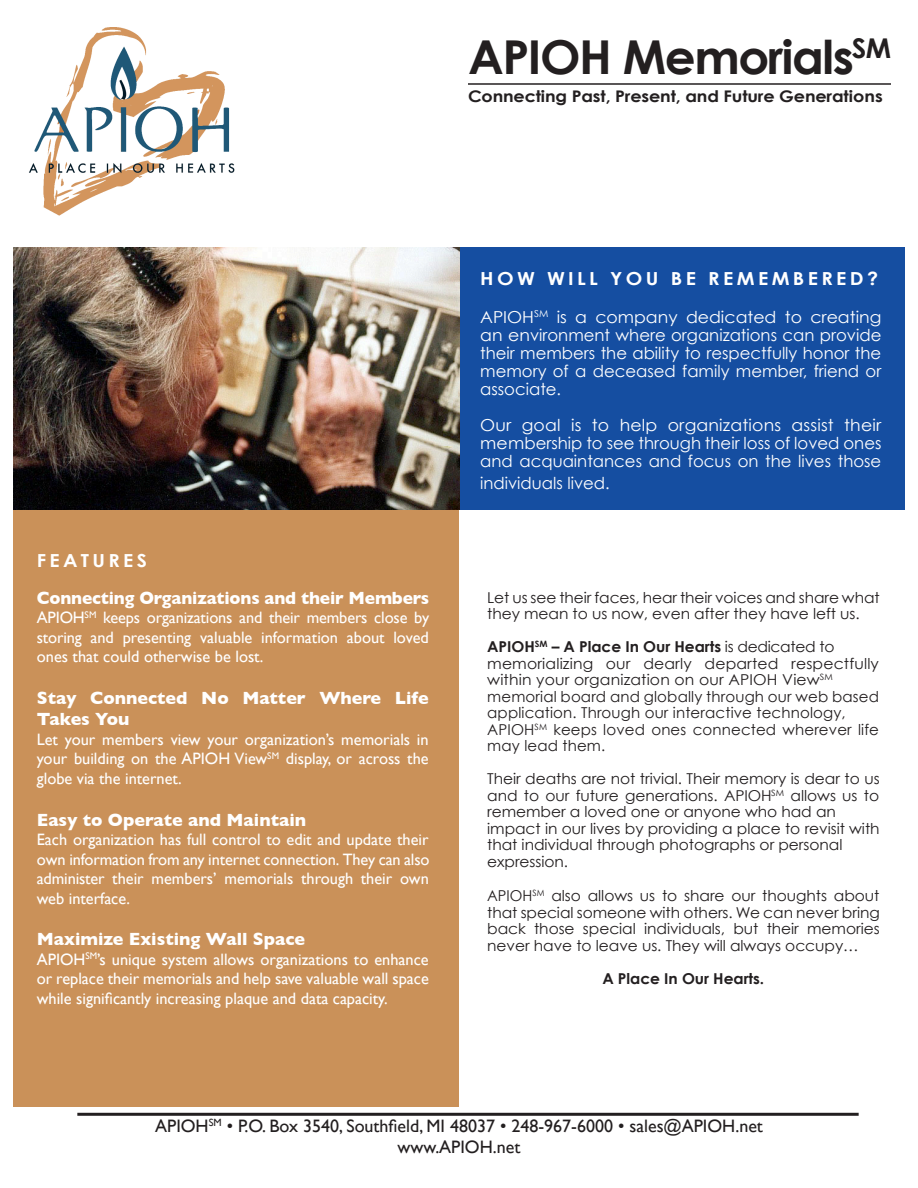
<style>
.page{position:relative;width:918px;height:1188px;background:#fff}
.page>*{position:absolute;margin:0;border:0;box-sizing:border-box;transform-origin:0 0}
.t1{font:700 46.65px "Century Gothic";letter-spacing:-.03em;color:#231f20}
.t2{font:700 18px/21.6px "Gill Sans";color:#fff}
.t3{font:18px/21.6px "Gill Sans";color:#231f20;text-align:center}
.t4{font:700 18px "Gill Sans";color:#fff;scale:.96 1}
.t5{font:700 18px "Century Gothic";letter-spacing:.17em;color:#fff;scale:1.1 1}
.t6{font:700 18px "Century Gothic";letter-spacing:.17em;color:#fff;scale:1.09 1}
.t7{font:16.5px/19.6px "Gill Sans";color:#fff;text-align:justify}
.t8{font:16.5px/18px "Century Gothic";color:#fff;text-align:justify;scale:1.05 1}
.t9{font:16.5px "Century Gothic";color:#fff}
.t10{font:700 16.05px "Century Gothic";letter-spacing:-.01em;color:#231f20;scale:1.1 1}
.t11{font:15px/16.5px "Century Gothic";letter-spacing:-.005em;color:#231f20}
.t12{font:700 15px "Century Gothic";letter-spacing:-.005em;color:#231f20}
.s1{font-weight:700}
</style>
<div class="page">
<div style="left:459px;top:248px;width:445px;height:262px;background:#154ea1"></div>
<div style="left:14px;top:510px;width:445px;height:597px;background:#ca9159"></div>
<hr style="left:77px;top:1113px;width:782px;height:3px;background:#231f20">
<img style="left:29px;top:27px;width:206px;height:189px">
<hr style="left:468px;top:83px;width:423px;height:2px;background:#231f20">
<img style="left:14px;top:248px;width:445px;height:262px">
<h1 class="t1" style="left:468px;top:27px;width:425px">APIOH Memorials<sup>SM</sup></h1>
<p class="t10" style="left:468px;top:86px;width:379px">Connecting Past, Present, and Future Generations</p>
<p class="t6" style="left:37px;top:549px;width:102px">FEATURES</p>
<p class="t4" style="left:37px;top:587px;width:410px">Connecting Organizations and their Members</p>
<p class="t7" style="left:37px;top:608px;width:394px">APIOH<sup>SM</sup> keeps organizations and their members close by storing and presenting valuable information about loved ones that could otherwise be lost.</p>
<p class="t2" style="left:37px;top:687px;width:393px">Stay Connected No Matter Where Life<br>Takes You</p>
<p class="t7" style="left:37px;top:729px;width:393px">Let your members view your organization’s memorials in your building on the APIOH View<sup>SM</sup> display, or across the globe via the internet.</p>
<p class="t2" style="left:37px;top:809px;width:271px">Easy to Operate and Maintain</p>
<p class="t7" style="left:37px;top:830px;width:394px">Each organization has full control to edit and update their own information from any internet connection. They can also administer their members’ memorials through their own web interface.</p>
<p class="t2" style="left:37px;top:928px;width:270px">Maximize Existing Wall Space</p>
<p class="t7" style="left:37px;top:949px;width:394px">APIOH<sup>SM</sup>’s unique system allows organizations to enhance or replace their memorials and help save valuable wall space while significantly increasing plaque and data capacity.</p>
<p class="t5" style="left:480px;top:267px;width:363px">HOW WILL YOU BE REMEMBERED?</p>
<p class="t8" style="left:480px;top:308px;width:384px">APIOH<sup>SM</sup> is a company dedicated to creating an environment where organizations can provide their members the ability to respectfully honor the memory of a deceased family member, friend or associate.</p>
<p class="t8" style="left:480px;top:416px;width:384px">Our goal is to help organizations assist their membership to see through their loss of loved ones and acquaintances and focus on the lives those</p>
<p class="t9" style="left:480px;top:472px;width:131px">individuals lived.</p>
<p class="t11" style="left:487px;top:588px;width:394px">Let us see their faces, hear their voices and share what they mean to us now, even after they have left us.</p>
<p class="t11" style="left:487px;top:638px;width:393px"><span class="s1">APIOH</span><sup>SM</sup> <span class="s1">– A Place In Our Hearts</span> is dedicated to memorializing our dearly departed respectfully within your organization on our APIOH View<sup>SM </sup>memorial board and globally through our web based application. Through our interactive technology, APIOH<sup>SM</sup> keeps loved ones connected wherever life may lead them.</p>
<p class="t11" style="left:487px;top:770px;width:394px">Their deaths are not trivial. Their memory is dear to us and to our future generations. APIOH<sup>SM</sup> allows us to remember a loved one or anyone who had an impact in our lives by providing a place to revisit with that individual through photographs or personal expression.</p>
<p class="t11" style="left:487px;top:887px;width:394px;text-align:justify">APIOH<sup>SM</sup> also allows us to share our thoughts about that special someone with others. We can never bring back those special individuals, but their memories never have to leave us. They will always occupy…</p>
<p class="t12" style="left:602px;top:969px;width:163px">A Place In Our Hearts.</p>
<p class="t3" style="left:155px;top:1115px;width:609px">APIOH<sup>SM</sup> • P.O. Box 3540, Southfield, MI 48037 • 248-967-6000 • sales@APIOH.net www.APIOH.net</p>
</div>
